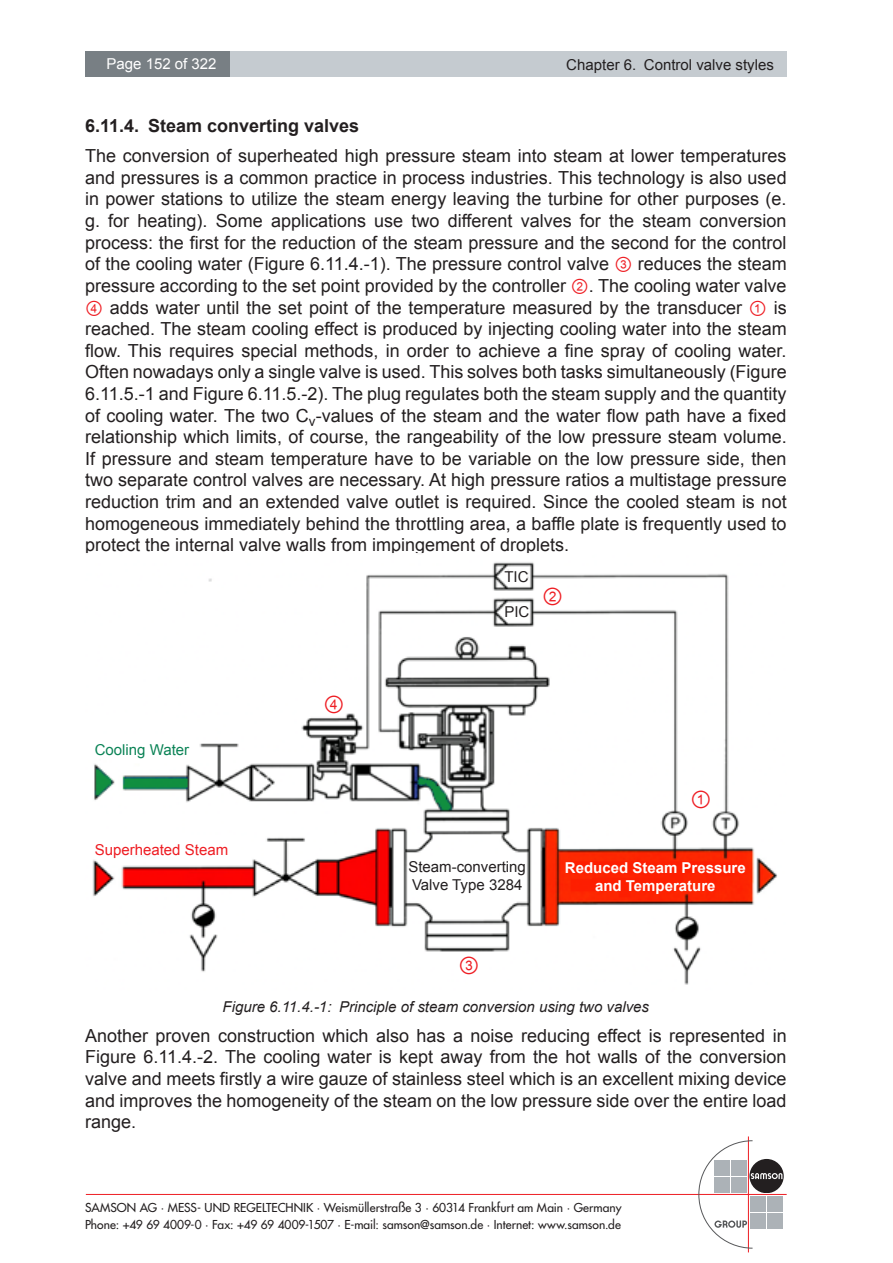
<style>
.page{position:relative;width:893px;height:1263px;background:#fff}
.page>*{position:absolute;margin:0;border:0;box-sizing:border-box;transform-origin:0 0}
.t1{font:21px "Arial Unicode MS";color:#ee1d23}
.t2{font:18px/21.6px "Arial";color:#231f20;text-align:justify}
.t3{font:700 18px "Arial";color:#231f20}
.t4{font:15px/18px "Arial";color:#231f20}
.t5{font:italic 15px "Arial";color:#231f20}
.t6{font:700 15px/18px "Arial";color:#fff;text-align:center}
.t7{font:15px "Arial";color:#ee1d23}
.t8{font:15px "Arial";color:#fff}
.t9{font:15px "Arial";color:#0b8356}
.t10{font:12px/16.5px "Futura";letter-spacing:.005em;color:#231f20}
.s1{font-family:"Arial Unicode MS";color:#ee1d23}
</style>
<div class="page">
<div style="left:225px;top:51px;width:562px;height:26px;background:#c5cbd0"></div>
<div style="left:85px;top:51px;width:145px;height:26px;background:#787f84"></div>
<svg style="left:749px;top:1159px;width:35px;height:34px"></svg>
<hr style="left:748px;top:1136px;width:1px;height:116px;background:#ee1d23">
<hr style="left:86px;top:1194px;width:701px;height:1px;background:#ee1d23">
<svg style="left:698px;top:1140px;width:84px;height:109px"></svg>
<img style="left:92px;top:562px;width:685px;height:423px">
<p class="t8" style="left:107px;top:54px;width:112px">Page 152 of 322</p>
<p class="t4" style="left:566px;top:56px;width:209px">Chapter 6. Control valve styles</p>
<p class="t3" style="left:85px;top:114px;width:276px">6.11.4. Steam converting valves</p>
<p class="t2" style="left:85px;top:145px;width:703px">The conversion of superheated high pressure steam into steam at lower temperatures and pressures is a common practice in process industries. This technology is also used in power stations to utilize the steam energy leaving the turbine for other purposes (e. g. for heating). Some applications use two different valves for the steam conversion process: the first for the reduction of the steam pressure and the second for the control of the cooling water (Figure 6.11.4.-1). The pressure control valve <span class="s1">③</span> reduces the steam pressure according to the set point provided by the controller <span class="s1">②</span>. The cooling water valve <span class="s1">④</span> adds water until the set point of the temperature measured by the transducer <span class="s1">①</span> is reached. The steam cooling effect is produced by injecting cooling water into the steam flow. This requires special methods, in order to achieve a fine spray of cooling water.<br>Often nowadays only a single valve is used. This solves both tasks simultaneously (Figure 6.11.5.-1 and Figure 6.11.5.-2). The plug regulates both the steam supply and the quantity of cooling water. The two C<sub>v</sub>-values of the steam and the water flow path have a fixed relationship which limits, of course, the rangeability of the low pressure steam volume.<br>If pressure and steam temperature have to be variable on the low pressure side, then two separate control valves are necessary. At high pressure ratios a multistage pressure reduction trim and an extended valve outlet is required. Since the cooled steam is not homogeneous immediately behind the throttling area, a baffle plate is frequently used to protect the internal valve walls from impingement of droplets.</p>
<p class="t4" style="left:504px;top:568px;width:26px">TIC</p>
<p class="t4" style="left:504px;top:603px;width:27px">PIC</p>
<p class="t1" style="left:542px;top:580px;width:22px">②</p>
<p class="t9" style="left:95px;top:740px;width:96px">Cooling Water</p>
<p class="t7" style="left:95px;top:840px;width:135px">Superheated Steam</p>
<p class="t1" style="left:324px;top:689px;width:22px">④</p>
<p class="t1" style="left:690px;top:783px;width:22px">①</p>
<p class="t4" style="left:408px;top:857px;width:119px">Steam-converting<br>Valve Type 3284</p>
<p class="t6" style="left:565px;top:859px;width:182px">Reduced Steam Pressure and Temperature</p>
<p class="t1" style="left:458px;top:949px;width:22px">③</p>
<p class="t5" style="left:223px;top:997px;width:428px">Figure 6.11.4.-1: Principle of steam conversion using two valves</p>
<p class="t2" style="left:85px;top:1025px;width:703px">Another proven construction which also has a noise reducing effect is represented in Figure 6.11.4.-2. The cooling water is kept away from the hot walls of the conversion valve and meets firstly a wire gauze of stainless steel which is an excellent mixing device and improves the homogeneity of the steam on the low pressure side over the entire load range.</p>
<p class="t10" style="left:85px;top:1199px;width:538px">SAMSON AG · MESS- UND REGELTECHNIK · Weismüllerstraße 3 · 60314 Frankfurt am Main · Germany<br>Phone: +49 69 4009-0 · Fax: +49 69 4009-1507 · E-mail: samson@samson.de · Internet: www.samson.de</p>
</div>
